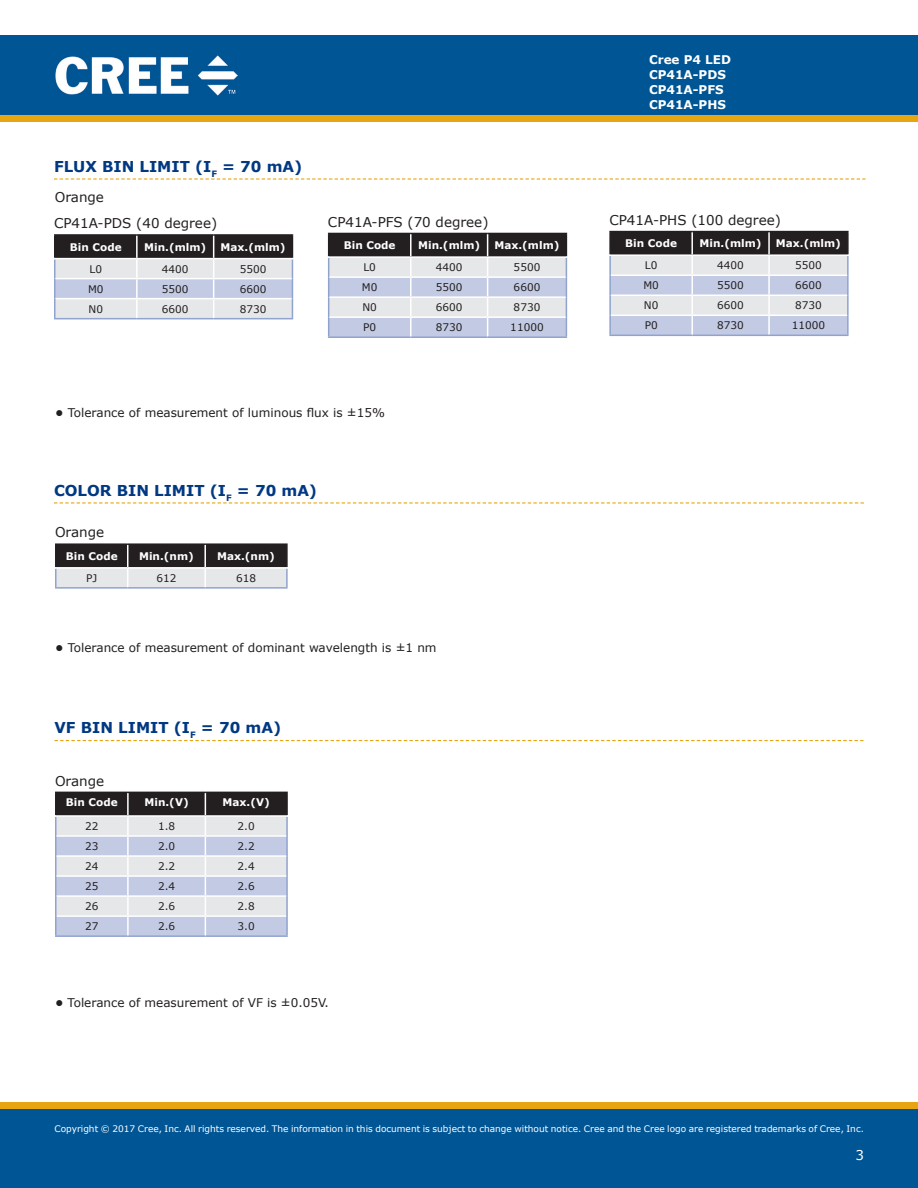
<style>
.page{position:relative;width:918px;height:1188px;background:#fff}
.page>*{position:absolute;margin:0;border:0;box-sizing:border-box;transform-origin:0 0}
.Section_heading_with{font:700 15px "Verdana";color:#003882}
.t1{font:13.5px "Verdana";color:#231f20}
.t2{font:13.5px "Verdana";color:#fff}
.Section_Heading{font:12px "Verdana";color:#231f20}
.t3{font:700 12px/15px "Verdana";color:#fff}
.t4{font:10.5px "Verdana";color:#231f20}
.t5{font:700 10.5px "Verdana";color:#fff}
.t6{font:9px "Verdana";color:#fff}
.s1{color:#003883}
.s2{font-weight:700}
</style>
<div class="page">
<div style="left:0;top:115px;width:918px;height:7px;background:#e7a512"></div>
<div style="left:0;top:35px;width:918px;height:80px;background:#005595"></div>
<img style="left:56px;top:55px;width:181px;height:41px">
<div style="left:0;top:1108px;width:918px;height:80px;background:#005595"></div>
<div style="left:0;top:1102px;width:918px;height:6px;background:#e7a512"></div>
<hr style="left:328px;top:336px;width:83px;height:2px;background:#90a3ce">
<hr style="left:411px;top:336px;width:77px;height:2px;background:#90a3ce">
<hr style="left:488px;top:336px;width:79px;height:2px;background:#90a3ce">
<svg style="left:328px;top:233px;width:239px;height:104px;background:#aeb0bb"></svg>
<hr style="left:328px;top:256px;width:83px;height:2px;background:#fff">
<hr style="left:411px;top:256px;width:77px;height:2px;background:#fff">
<hr style="left:488px;top:256px;width:79px;height:2px;background:#fff">
<hr style="left:55px;top:587px;width:73px;height:2px;background:#90a3ce">
<hr style="left:128px;top:587px;width:77px;height:2px;background:#90a3ce">
<hr style="left:205px;top:587px;width:83px;height:2px;background:#90a3ce">
<hr style="left:55px;top:543px;width:73px;height:2px;background:#231f20">
<hr style="left:128px;top:543px;width:77px;height:2px;background:#231f20">
<hr style="left:205px;top:543px;width:83px;height:2px;background:#231f20">
<svg style="left:55px;top:544px;width:233px;height:44px;background:#7a797b"></svg>
<hr style="left:204px;top:545px;width:2px;height:22px;background:#fff">
<hr style="left:55px;top:567px;width:73px;height:2px;background:#fff">
<hr style="left:128px;top:567px;width:77px;height:2px;background:#fff">
<hr style="left:205px;top:567px;width:83px;height:2px;background:#fff">
<svg style="left:54px;top:178px;width:812px;height:2px"></svg>
<svg style="left:54px;top:502px;width:810px;height:2px"></svg>
<svg style="left:55px;top:740px;width:808px;height:1px"></svg>
<hr style="left:55px;top:935px;width:73px;height:2px;background:#90a3ce">
<hr style="left:128px;top:935px;width:77px;height:2px;background:#90a3ce">
<hr style="left:205px;top:935px;width:83px;height:2px;background:#90a3ce">
<svg style="left:55px;top:792px;width:233px;height:144px;background:#babdc8"></svg>
<hr style="left:54px;top:234px;width:83px;height:2px;background:#231f20">
<hr style="left:137px;top:234px;width:77px;height:2px;background:#231f20">
<hr style="left:214px;top:234px;width:79px;height:2px;background:#231f20">
<svg style="left:54px;top:235px;width:239px;height:84px;background:#a9abb2"></svg>
<hr style="left:609px;top:335px;width:83px;height:1px;background:#90a3ce">
<hr style="left:692px;top:335px;width:77px;height:1px;background:#90a3ce">
<svg style="left:609px;top:232px;width:240px;height:103px;background:#afb1bc"></svg>
<hr style="left:847px;top:275px;width:2px;height:20px;background:#90a3ce">
<hr style="left:847px;top:295px;width:2px;height:20px;background:#90a3ce">
<hr style="left:847px;top:315px;width:2px;height:20px;background:#90a3ce">
<hr style="left:769px;top:335px;width:80px;height:1px;background:#90a3ce">
<hr style="left:769px;top:274px;width:78px;height:2px;background:#fff">
<hr style="left:769px;top:295px;width:78px;height:1px;background:#fff">
<hr style="left:769px;top:315px;width:78px;height:1px;background:#fff">
<hr style="left:609px;top:231px;width:83px;height:1px;background:#231f20">
<hr style="left:609px;top:232px;width:2px;height:22px;background:#231f20">
<hr style="left:692px;top:231px;width:77px;height:1px;background:#231f20">
<hr style="left:769px;top:231px;width:80px;height:1px;background:#231f20">
<hr style="left:847px;top:232px;width:2px;height:22px;background:#231f20">
<hr style="left:691px;top:232px;width:2px;height:22px;background:#fff">
<hr style="left:768px;top:232px;width:2px;height:22px;background:#fff">
<hr style="left:609px;top:254px;width:83px;height:2px;background:#fff">
<hr style="left:692px;top:254px;width:77px;height:2px;background:#fff">
<hr style="left:769px;top:254px;width:80px;height:2px;background:#fff">
<p class="Section_heading_with" style="left:54px;top:156px;width:250px">FLUX BIN LIMIT (I<sub>F</sub> = 70 <span class="s1">mA</span>)</p>
<p class="t1" style="left:55px;top:187px;width:51px">Orange</p>
<p class="t1" style="left:54px;top:214px;width:165px">CP41A-PDS (40 degree)</p>
<p class="t5" style="left:70px;top:240px;width:53px">Bin Code</p>
<p class="t5" style="left:144px;top:240px;width:64px">Min.(mlm)</p>
<p class="t5" style="left:221px;top:240px;width:66px">Max.(mlm)</p>
<p class="t4" style="left:90px;top:262px;width:14px">L0</p>
<p class="t4" style="left:162px;top:262px;width:28px">4400</p>
<p class="t4" style="left:240px;top:262px;width:28px">5500</p>
<p class="t4" style="left:88px;top:282px;width:17px">M0</p>
<p class="t4" style="left:162px;top:282px;width:28px">5500</p>
<p class="t4" style="left:240px;top:282px;width:28px">6600</p>
<p class="t4" style="left:89px;top:302px;width:16px">N0</p>
<p class="t4" style="left:162px;top:302px;width:28px">6600</p>
<p class="t4" style="left:240px;top:302px;width:28px">8730</p>
<p class="t1" style="left:328px;top:213px;width:162px">CP41A-PFS (70 degree)</p>
<p class="t5" style="left:344px;top:238px;width:53px">Bin Code</p>
<p class="t5" style="left:418px;top:238px;width:64px">Min.(mlm)</p>
<p class="t5" style="left:495px;top:238px;width:66px">Max.(mlm)</p>
<p class="t4" style="left:363px;top:260px;width:14px">L0</p>
<p class="t4" style="left:436px;top:260px;width:28px">4400</p>
<p class="t4" style="left:514px;top:260px;width:28px">5500</p>
<p class="t4" style="left:362px;top:280px;width:17px">M0</p>
<p class="t4" style="left:436px;top:280px;width:28px">5500</p>
<p class="t4" style="left:514px;top:280px;width:28px">6600</p>
<p class="t4" style="left:362px;top:300px;width:16px">N0</p>
<p class="t4" style="left:436px;top:300px;width:28px">6600</p>
<p class="t4" style="left:514px;top:300px;width:28px">8730</p>
<p class="t4" style="left:363px;top:320px;width:15px">P0</p>
<p class="t4" style="left:436px;top:320px;width:28px">8730</p>
<p class="t4" style="left:510px;top:320px;width:35px">11000</p>
<p class="Section_Heading" style="left:55px;top:405px;width:331px"><span class="s2">•</span> Tolerance of measurement of luminous flux is ±15%</p>
<p class="Section_heading_with" style="left:54px;top:480px;width:265px">COLOR BIN LIMIT (I<sub>F</sub> = 70 <span class="s1">mA</span>)</p>
<p class="t1" style="left:55px;top:523px;width:51px">Orange</p>
<p class="t5" style="left:66px;top:549px;width:53px">Bin Code</p>
<p class="t5" style="left:139px;top:549px;width:56px">Min.(nm)</p>
<p class="t5" style="left:217px;top:549px;width:59px">Max.(nm)</p>
<p class="t4" style="left:86px;top:571px;width:13px">PJ</p>
<p class="t4" style="left:156px;top:571px;width:22px">612</p>
<p class="t4" style="left:236px;top:571px;width:22px">618</p>
<p class="Section_Heading" style="left:55px;top:640px;width:383px"><span class="s2">•</span> Tolerance of measurement of dominant wavelength is ±1 nm</p>
<p class="Section_heading_with" style="left:55px;top:717px;width:228px">VF BIN LIMIT (I<sub>F</sub> = 70 <span class="s1">mA</span>)</p>
<p class="t1" style="left:55px;top:771px;width:51px">Orange</p>
<p class="t5" style="left:66px;top:795px;width:53px">Bin Code</p>
<p class="t5" style="left:145px;top:795px;width:46px">Min.(V)</p>
<p class="t5" style="left:223px;top:795px;width:49px">Max.(V)</p>
<p class="t4" style="left:85px;top:819px;width:15px">22</p>
<p class="t4" style="left:158px;top:819px;width:19px">1.8</p>
<p class="t4" style="left:238px;top:819px;width:19px">2.0</p>
<p class="t4" style="left:85px;top:839px;width:15px">23</p>
<p class="t4" style="left:158px;top:839px;width:19px">2.0</p>
<p class="t4" style="left:238px;top:839px;width:19px">2.2</p>
<p class="t4" style="left:85px;top:859px;width:15px">24</p>
<p class="t4" style="left:158px;top:859px;width:19px">2.2</p>
<p class="t4" style="left:238px;top:859px;width:19px">2.4</p>
<p class="t4" style="left:85px;top:879px;width:15px">25</p>
<p class="t4" style="left:158px;top:879px;width:19px">2.4</p>
<p class="t4" style="left:238px;top:879px;width:19px">2.6</p>
<p class="t4" style="left:85px;top:899px;width:15px">26</p>
<p class="t4" style="left:158px;top:899px;width:19px">2.6</p>
<p class="t4" style="left:238px;top:899px;width:19px">2.8</p>
<p class="t4" style="left:85px;top:919px;width:15px">27</p>
<p class="t4" style="left:158px;top:919px;width:19px">2.6</p>
<p class="t4" style="left:238px;top:919px;width:19px">3.0</p>
<p class="Section_Heading" style="left:55px;top:994px;width:275px"><span class="s2">•</span> Tolerance of measurement of VF is ±0.05V.</p>
<p class="t3" style="left:649px;top:52px;width:83px">Cree P4 LED<br>CP41A-PDS<br>CP41A-PFS<br>CP41A-PHS</p>
<p class="t1" style="left:609px;top:211px;width:173px">CP41A-PHS (100 degree)</p>
<p class="t5" style="left:625px;top:236px;width:53px">Bin Code</p>
<p class="t5" style="left:700px;top:236px;width:64px">Min.(mlm)</p>
<p class="t5" style="left:776px;top:236px;width:66px">Max.(mlm)</p>
<p class="t4" style="left:645px;top:258px;width:14px">L0</p>
<p class="t4" style="left:717px;top:258px;width:28px">4400</p>
<p class="t4" style="left:795px;top:258px;width:28px">5500</p>
<p class="t4" style="left:643px;top:278px;width:17px">M0</p>
<p class="t4" style="left:717px;top:278px;width:28px">5500</p>
<p class="t4" style="left:795px;top:278px;width:28px">6600</p>
<p class="t4" style="left:644px;top:298px;width:16px">N0</p>
<p class="t4" style="left:717px;top:298px;width:28px">6600</p>
<p class="t4" style="left:795px;top:298px;width:28px">8730</p>
<p class="t4" style="left:645px;top:318px;width:15px">P0</p>
<p class="t4" style="left:717px;top:318px;width:28px">8730</p>
<p class="t4" style="left:792px;top:318px;width:35px">11000</p>
<p class="t6" style="left:54px;top:1123px;width:811px">Copyright © 2017 Cree, Inc. All rights reserved. The information in this document is subject to change without notice. Cree and the Cree logo are registered trademarks of Cree, Inc.</p>
<p class="t6" style="left:54px;top:1125px;width:58px">of Cree, Inc.</p>
<p class="t2" style="left:855px;top:1146px;width:10px">3</p>
</div>
